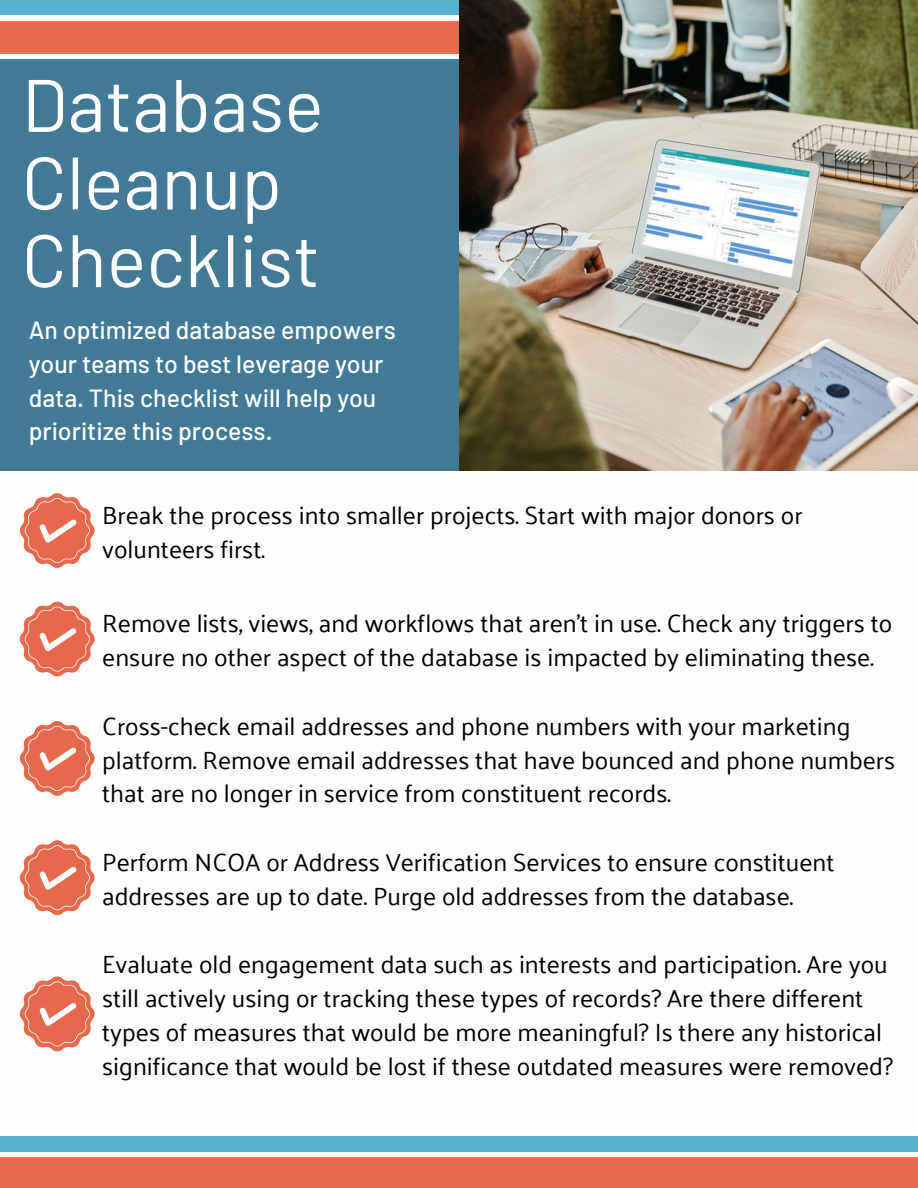
<style>
.page{position:relative;width:918px;height:1188px;background:#fff}
.page>*{position:absolute;margin:0;border:0;box-sizing:border-box;transform-origin:0 0}
.t1{font:74.1px "Barlow";color:#fff}
.t2{font:24.9px/33.8px "Palanquin";color:#000}
.t3{font:500 24.9px/33.8px "Barlow";color:#fff}
</style>
<div class="page">
<div style="left:0;top:59px;width:459px;height:412px;background:#427a95"></div>
<div style="left:0;top:0;width:918px;height:15px;background:#57b3cc"></div>
<div style="left:0;top:21px;width:918px;height:33px;background:#e6694b"></div>
<img style="left:459px;top:0;width:459px;height:471px">
<svg style="left:20px;top:493px;width:75px;height:75px"></svg>
<svg style="left:20px;top:602px;width:75px;height:75px"></svg>
<svg style="left:20px;top:721px;width:75px;height:75px"></svg>
<svg style="left:20px;top:840px;width:75px;height:75px"></svg>
<svg style="left:20px;top:976px;width:75px;height:75px"></svg>
<div style="left:0;top:1136px;width:918px;height:16px;background:#57b3cc"></div>
<div style="left:0;top:1158px;width:918px;height:30px;background:#e6694b"></div>
<p class="t1" style="left:22px;top:58px;width:304px">Database</p>
<p class="t1" style="left:22px;top:135px;width:262px">Cleanup</p>
<p class="t1" style="left:22px;top:213px;width:300px">Checklist</p>
<p class="t3" style="left:29px;top:312px;width:369px">An optimized database empowers your teams to best leverage your data. This checklist will help you prioritize this process.</p>
<p class="t2" style="left:102px;top:498px;width:702px">Break the process into smaller projects. Start with major donors or volunteers first.</p>
<p class="t2" style="left:102px;top:607px;width:792px">Remove lists, views, and workflows that aren’t in use. Check any triggers to ensure no other aspect of the database is impacted by eliminating these.</p>
<p class="t2" style="left:102px;top:709px;width:794px">Cross-check email addresses and phone numbers with your marketing platform. Remove email addresses that have bounced and phone numbers that are no longer in service from constituent records.</p>
<p class="t2" style="left:102px;top:846px;width:734px">Perform NCOA or Address Verification Services to ensure constituent addresses are up to date. Purge old addresses from the database.</p>
<p class="t2" style="left:102px;top:948px;width:792px">Evaluate old engagement data such as interests and participation. Are you still actively using or tracking these types of records? Are there different types of measures that would be more meaningful? Is there any historical significance that would be lost if these outdated measures were removed?</p>
</div>
